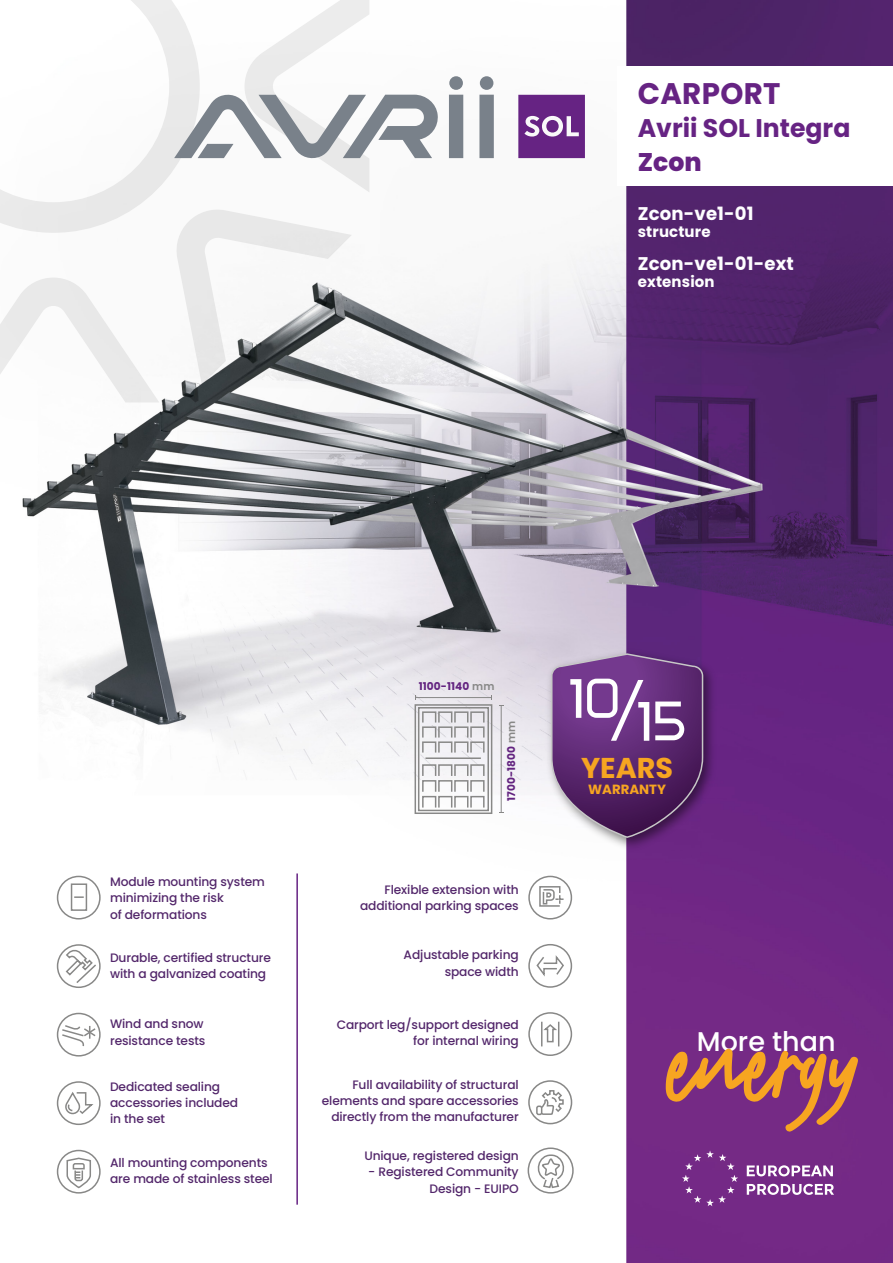
<style>
.page{position:relative;width:893px;height:1263px;background:#fff}
.page>*{position:absolute;margin:0;border:0;box-sizing:border-box;transform-origin:0 0}
.t1{font:700 29.7px "Poppins";letter-spacing:.01em;color:#662383}
.t2{font:700 28.65px "Poppins";color:#f7a521}
.t3{font:500 27px "Poppins";color:#fff}
.t4{font:700 25.5px "Poppins";color:#662383}
.t5{font:800 25.5px "Poppins";color:#662383}
.t6{font:700 18.3px "Poppins";letter-spacing:.01em;color:#fefeff}
.t7{font:700 15.15px "Poppins";letter-spacing:.01em;color:#fefeff}
.t8{font:700 13.35px "Poppins";color:#f7a521}
.t9{font:500 12.3px/16.4px "Poppins";letter-spacing:-.01em;color:#53276b}
.t10{font:700 10.8px "Poppins";letter-spacing:.01em;color:#632480}
.s1{font-weight:600;color:#888887}
</style>
<div class="page">
<img style="left:22px;top:0;width:871px;height:1263px">
<svg style="left:0;top:278px;width:159px;height:124px"></svg>
<svg style="left:175px;top:208px;width:177px;height:177px"></svg>
<svg style="left:0;top:0;width:200px;height:233px"></svg>
<div style="left:617px;top:67px;width:276px;height:119px;background:#fff"></div>
<div style="left:528px;top:944px;width:44px;height:44px;border:2px solid #888887;border-radius:50%"></div>
<svg style="left:535px;top:953px;width:30px;height:26px"></svg>
<div style="left:528px;top:876px;width:44px;height:43px;border:2px solid #888887;border-radius:50%"></div>
<svg style="left:538px;top:885px;width:27px;height:22px"></svg>
<hr style="left:296px;top:873px;width:2px;height:332px;background:#662383">
<div style="left:479px;top:95px;width:15px;height:63px;background:#79818a"></div>
<div style="left:449px;top:95px;width:14px;height:63px;background:#79818a"></div>
<div style="left:449px;top:76px;width:14px;height:14px;background:#79818a;border-radius:50%"></div>
<div style="left:480px;top:76px;width:13px;height:14px;background:#79818a;border-radius:50%"></div>
<svg style="left:174px;top:0;width:265px;height:192px"></svg>
<svg style="left:518px;top:95px;width:67px;height:63px;background:#783d91"></svg>
<div style="left:57px;top:1013px;width:44px;height:43px;border:2px solid #888887;border-radius:50%"></div>
<svg style="left:60px;top:1024px;width:37px;height:24px"></svg>
<div style="left:57px;top:1081px;width:44px;height:44px;border:2px solid #888887;border-radius:50%"></div>
<svg style="left:64px;top:1091px;width:31px;height:24px"></svg>
<div style="left:57px;top:1150px;width:44px;height:43px;border:2px solid #888887;border-radius:50%"></div>
<svg style="left:66px;top:1157px;width:26px;height:32px"></svg>
<div style="left:528px;top:1012px;width:44px;height:44px;border:2px solid #888887;border-radius:50%"></div>
<svg style="left:541px;top:1022px;width:18px;height:24px"></svg>
<div style="left:57px;top:876px;width:44px;height:43px;border:2px solid #888887;border-radius:50%"></div>
<div style="left:71px;top:883px;width:16px;height:28px;border:2px solid #888887"></div>
<svg style="left:74px;top:896px;width:10px;height:2px"></svg>
<div style="left:57px;top:944px;width:44px;height:44px;border:2px solid #888887;border-radius:50%"></div>
<svg style="left:65px;top:948px;width:33px;height:37px"></svg>
<div style="left:528px;top:1147px;width:46px;height:46px;border:2px solid #888887;border-radius:50%"></div>
<svg style="left:534px;top:1155px;width:34px;height:34px"></svg>
<div style="left:528px;top:1080px;width:44px;height:44px;border:2px solid #888887;border-radius:50%"></div>
<div style="left:536px;top:1105px;width:6px;height:10px;border:2px solid #888887;border-radius:2px"></div>
<svg style="left:540px;top:1089px;width:24px;height:27px"></svg>
<img style="left:542px;top:644px;width:179px;height:211px">
<svg style="left:551px;top:653px;width:152px;height:185px;background:#764a88"></svg>
<svg style="left:682px;top:1150px;width:56px;height:56px;background:#7d378d"></svg>
<svg style="left:747px;top:1165px;width:86px;height:11px"></svg>
<svg style="left:747px;top:1184px;width:87px;height:11px"></svg>
<div style="left:415px;top:704px;width:77px;height:110px;border:2px solid #888887"></div>
<div style="left:418px;top:707px;width:71px;height:104px;border:2px solid #888887"></div>
<hr style="left:425px;top:757px;width:56px;height:2px;background:#888887">
<hr style="left:416px;top:697px;width:75px;height:1px;background:#888887">
<hr style="left:501px;top:705px;width:1px;height:108px;background:#888887">
<div style="left:470px;top:741px;width:15px;height:12px;border:2px solid #888887"></div>
<div style="left:454px;top:741px;width:14px;height:12px;border:2px solid #888887"></div>
<div style="left:438px;top:741px;width:14px;height:12px;border:2px solid #888887"></div>
<div style="left:422px;top:741px;width:14px;height:12px;border:2px solid #888887"></div>
<div style="left:470px;top:726px;width:15px;height:12px;border:2px solid #888887"></div>
<div style="left:454px;top:726px;width:14px;height:12px;border:2px solid #888887"></div>
<div style="left:438px;top:726px;width:14px;height:12px;border:2px solid #888887"></div>
<div style="left:422px;top:726px;width:14px;height:12px;border:2px solid #888887"></div>
<div style="left:470px;top:711px;width:15px;height:12px;border:2px solid #888887"></div>
<div style="left:454px;top:711px;width:14px;height:12px;border:2px solid #888887"></div>
<div style="left:438px;top:711px;width:14px;height:12px;border:2px solid #888887"></div>
<div style="left:422px;top:711px;width:14px;height:12px;border:2px solid #888887"></div>
<div style="left:470px;top:796px;width:15px;height:12px;border:2px solid #888887"></div>
<div style="left:454px;top:796px;width:14px;height:12px;border:2px solid #888887"></div>
<div style="left:438px;top:796px;width:14px;height:12px;border:2px solid #888887"></div>
<div style="left:422px;top:796px;width:14px;height:12px;border:2px solid #888887"></div>
<div style="left:470px;top:780px;width:15px;height:12px;border:2px solid #888887"></div>
<div style="left:454px;top:780px;width:14px;height:12px;border:2px solid #888887"></div>
<div style="left:438px;top:780px;width:14px;height:12px;border:2px solid #888887"></div>
<div style="left:422px;top:780px;width:14px;height:12px;border:2px solid #888887"></div>
<div style="left:470px;top:764px;width:15px;height:13px;border:2px solid #888887"></div>
<div style="left:454px;top:764px;width:14px;height:13px;border:2px solid #888887"></div>
<div style="left:438px;top:764px;width:14px;height:13px;border:2px solid #888887"></div>
<div style="left:422px;top:764px;width:14px;height:13px;border:2px solid #888887"></div>
<svg style="left:666px;top:1049px;width:192px;height:83px;background:#9c4e66"></svg>
<h1 class="t1" style="left:638px;top:77px;width:144px">CARPORT</h1>
<h3 class="t4" style="left:638px;top:113px;width:214px">Avrii SOL Integra</h3>
<h3 class="t5" style="left:638px;top:147px;width:65px">Zcon</h3>
<h3 class="t6" style="left:638px;top:203px;width:117px">Zcon-ve1-01</h3>
<p class="t7" style="left:638px;top:222px;width:74px">structure</p>
<h3 class="t6" style="left:638px;top:253px;width:158px">Zcon-ve1-01-ext</h3>
<p class="t7" style="left:638px;top:273px;width:78px">extension</p>
<p class="t10" style="left:419px;top:680px;width:77px">1100-1140 <span class="s1">mm</span></p>
<p class="t10" style="left:505px;top:801px;width:82px;rotate:-90deg">1700-1800 <span class="s1">mm</span></p>
<h2 class="t2" style="left:581px;top:752px;width:94px">YEARS</h2>
<p class="t8" style="left:588px;top:782px;width:79px">WARRANTY</p>
<p class="t9" style="left:110px;top:873px;width:156px">Module mounting system minimizing the risk<br>of deformations</p>
<p class="t9" style="left:360px;top:882px;width:160px;text-align:right">Flexible extension with additional parking spaces</p>
<p class="t9" style="left:110px;top:949px;width:162px">Durable, certified structure with a galvanized coating</p>
<p class="t9" style="left:404px;top:947px;width:117px;text-align:right">Adjustable parking space width</p>
<p class="t9" style="left:110px;top:1016px;width:97px">Wind and snow resistance tests</p>
<p class="t9" style="left:337px;top:1016px;width:184px;text-align:right">Carport leg/support designed for internal wiring</p>
<h3 class="t3" style="left:697px;top:1026px;width:140px">More than</h3>
<p class="t9" style="left:110px;top:1078px;width:130px">Dedicated sealing accessories included in the set</p>
<p class="t9" style="left:110px;top:1154px;width:164px">All mounting components are made of stainless steel</p>
<p class="t9" style="left:322px;top:1076px;width:198px;text-align:right">Full availability of structural elements and spare accessories directly from the manufacturer</p>
<p class="t9" style="left:364px;top:1147px;width:156px">Unique, registered design</p>
<p class="t9" style="left:368px;top:1164px;width:152px;text-align:right">- Registered Community<br>Design - EUIPO</p>
</div>
